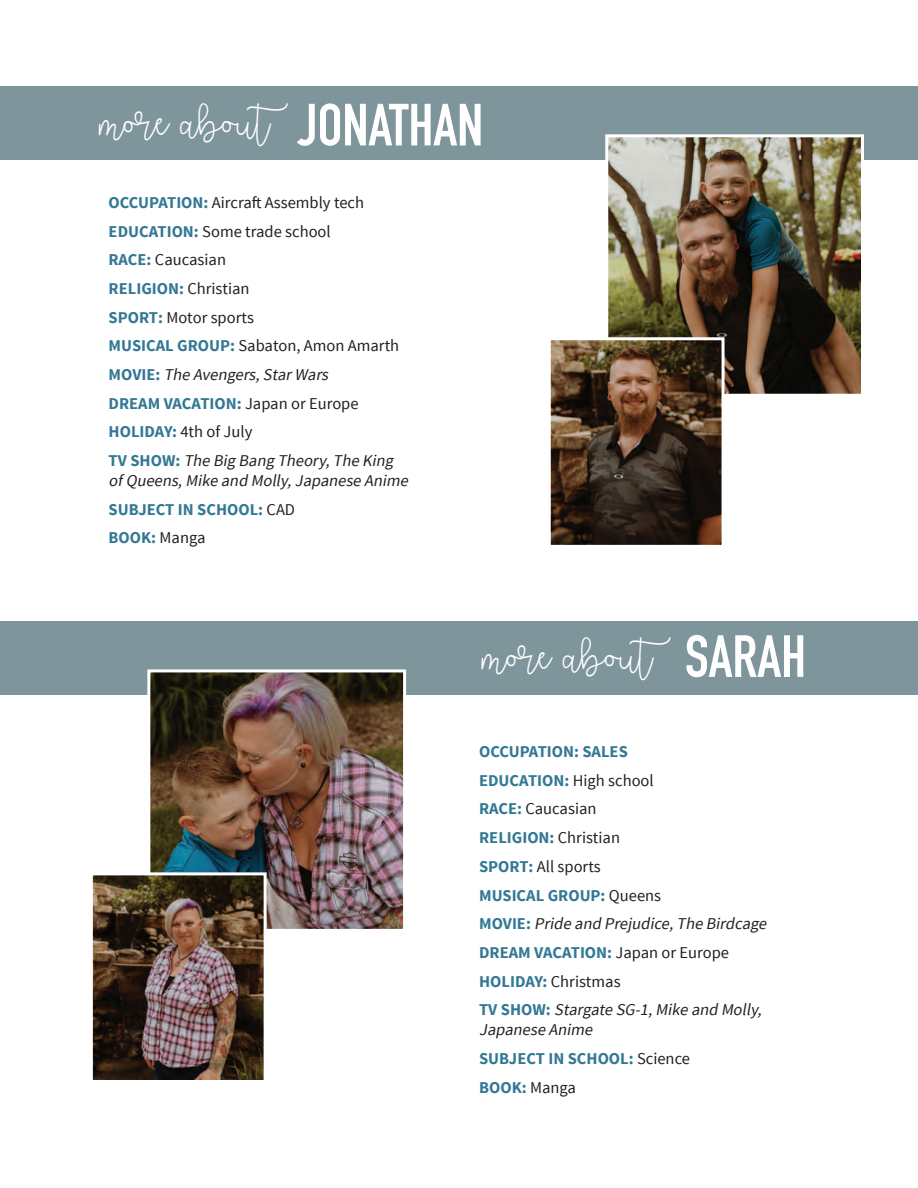
<style>
.page{position:relative;width:918px;height:1188px;background:#fff}
.page>*{position:absolute;margin:0;border:0;box-sizing:border-box;transform-origin:0 0}
.t1{font:34.5px "Better Together Demo";color:#fff}
.t2{font:700 16.5px/28.7px "Source Sans Pro";color:#337895}
.t3{font:16.5px/28.7px "Source Sans Pro";color:#231f20}
.t4{font:italic 16.5px/28.7px "Source Sans Pro";color:#231f20}
.s1{font-family:"DIN Condensed";font-weight:700;font-size:58.5px}
.s2{font-weight:700;color:#337895}
.s3{font-style:italic}
.s4{font-weight:700;font-style:normal;color:#337895}
.s5{font-style:normal}
.s6{font-weight:400;color:#231f20}
.s7{font-weight:400;font-style:italic;color:#231f20}
</style>
<div class="page">
<div style="left:0;top:622px;width:918px;height:73px;background:#7f959c"></div>
<div style="left:0;top:87px;width:918px;height:73px;background:#7f959c"></div>
<img style="left:151px;top:673px;width:251px;height:255px">
<div style="left:147px;top:669px;width:259px;height:263px;border:3px solid #fff"></div>
<img style="left:609px;top:138px;width:251px;height:255px">
<div style="left:605px;top:134px;width:259px;height:263px;border:3px solid #fff"></div>
<img style="left:94px;top:876px;width:169px;height:203px">
<div style="left:90px;top:872px;width:177px;height:211px;border:3px solid #fff"></div>
<img style="left:552px;top:341px;width:169px;height:203px">
<div style="left:548px;top:337px;width:177px;height:211px;border:3px solid #fff"></div>
<h1 class="t1" style="left:99px;top:103px;width:386px">more about<span class="s1">JONATHAN</span></h1>
<p class="t3" style="left:109px;top:188px;width:292px"><span class="s2">OCCUPATION:</span> Aircraft Assembly tech<br><span class="s2">EDUCATION:</span> Some trade school<br><span class="s2">RACE:</span> Caucasian<br><span class="s2">RELIGION:</span> Christian<br><span class="s2">SPORT:</span> Motor sports<br><span class="s2">MUSICAL GROUP:</span> Sabaton, Amon Amarth<br><span class="s2">M O V I E :</span> <span class="s3">The Avengers,StarWars<br></span><span class="s2">DREAM VACATION:</span> Japan or Europe<br><span class="s2">HOLIDAY:</span> 4th of July<br><span class="s2">TV S H O W :</span> <span class="s3">The Big Bang Theory,The King</span></p>
<p class="t4" style="left:109px;top:466px;width:305px">ofQueens,Mike and Molly,Japanese Anime<br><span class="s4">SUBJECT IN SCHOOL:</span> <span class="s5">CAD<br></span><span class="s4">BOOK:</span> <span class="s5">Manga</span></p>
<h1 class="t1" style="left:482px;top:637px;width:326px">more about <span class="s1">SARAH</span></h1>
<p class="t2" style="left:479px;top:738px;width:293px">OCCUPATION: SALES<br>EDUCATION: <span class="s6">High school<br></span>RACE: <span class="s6">Caucasian<br></span>RELIGION: <span class="s6">Christian<br></span>SPORT: <span class="s6">All sports<br></span>MUSICAL GROUP: <span class="s6">Queens<br></span>M OV I E : <span class="s7">Pride and Prejudice,The Birdcage<br></span>DREAM VACATION: <span class="s6">Japan or Europe<br></span>HOLIDAY: <span class="s6">Christmas<br></span>TV S H O W : <span class="s7">Stargate SG-1,Mike and Molly,</span></p>
<p class="t2" style="left:479px;top:1016px;width:212px"><span class="s7">Japanese Anime<br></span>SUBJECT IN SCHOOL: <span class="s6">Science<br></span>BOOK: <span class="s6">Manga</span></p>
</div>
